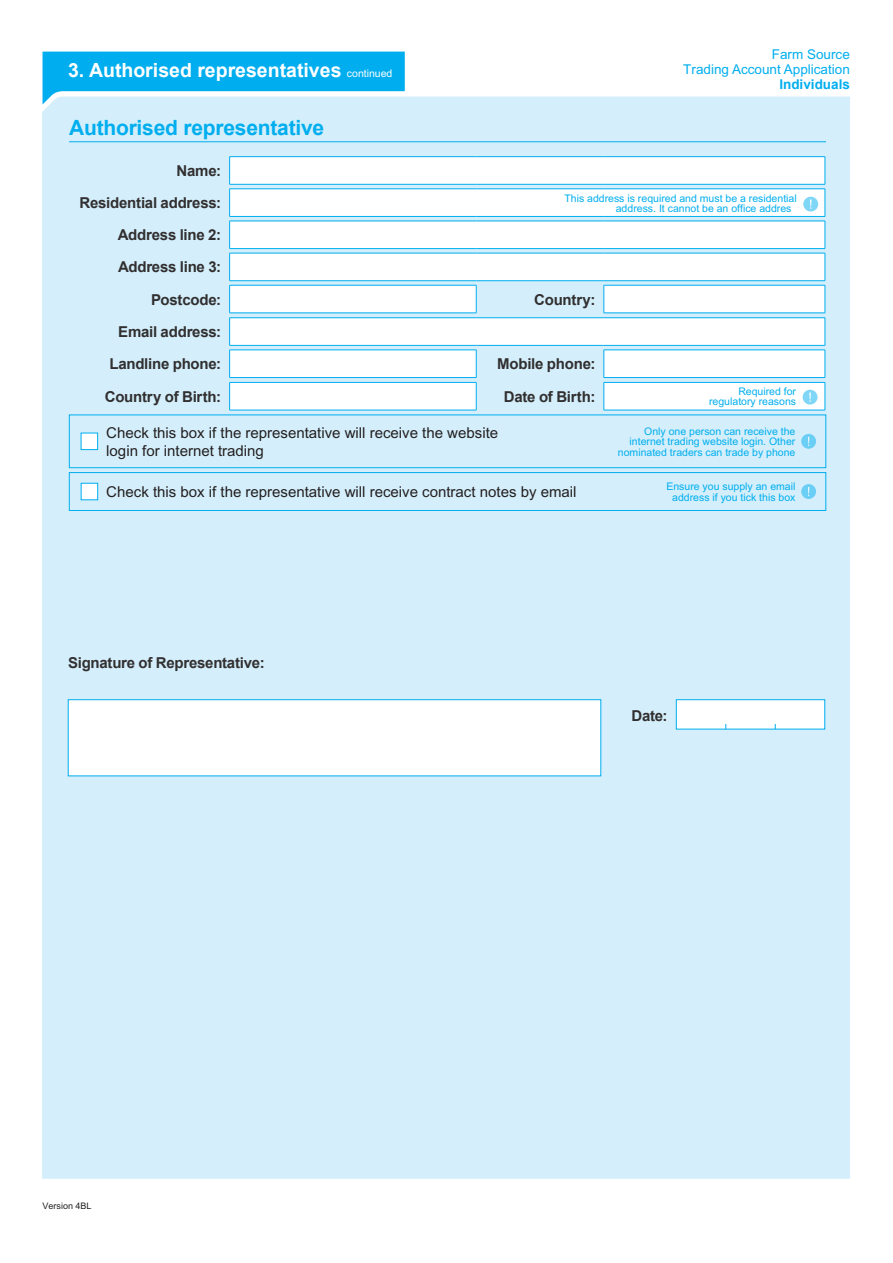
<style>
.page{position:relative;width:893px;height:1263px;background:#fff}
.page>*{position:absolute;margin:0;border:0;box-sizing:border-box;transform-origin:0 0}
.t1{font:700 21px "Arial";letter-spacing:-.01em;color:#00aeef}
.t2{font:700 19.5px "Arial";color:#fff}
.t3{font:700 15px/32.1px "Arial";letter-spacing:-.015em;color:#312f30;text-align:right}
.t4{font:15px/18px "Arial";color:#231f20}
.t5{font:700 15px "Arial";letter-spacing:-.015em;color:#323031}
.t6{font:13.5px/15px "Arial";color:#00aeef;text-align:right}
.t7{font:700 13.5px "Arial";color:#00aeef}
.t8{font:10.5px/10.5px "Arial";color:#00aeef;text-align:right}
.t9{font:9px "Arial";color:#242021}
.s1{font-weight:400;font-size:10.5px}
</style>
<div class="page">
<div style="left:42px;top:97px;width:808px;height:1082px;background:#d4effb"></div>
<svg style="left:43px;top:52px;width:362px;height:52px;background:#37bff2"></svg>
<hr style="left:69px;top:142px;width:757px;height:1px;background:#00aeef">
<hr style="left:229px;top:156px;width:247px;height:1px;background:#00aeef">
<hr style="left:476px;top:156px;width:128px;height:1px;background:#00aeef">
<hr style="left:604px;top:156px;width:221px;height:1px;background:#00aeef">
<div style="left:69px;top:415px;width:757px;height:53px;border:1px solid #00aeef"></div>
<div style="left:81px;top:433px;width:17px;height:17px;background:#fff;border:1px solid #00aeef"></div>
<svg style="left:801px;top:434px;width:15px;height:15px"></svg>
<hr style="left:229px;top:410px;width:247px;height:1px;background:#00aeef">
<hr style="left:604px;top:410px;width:221px;height:1px;background:#00aeef">
<svg style="left:68px;top:157px;width:758px;height:253px"></svg>
<div style="left:69px;top:472px;width:757px;height:39px;border:1px solid #00aeef"></div>
<div style="left:81px;top:483px;width:17px;height:17px;background:#fff;border:1px solid #00aeef"></div>
<svg style="left:801px;top:484px;width:15px;height:15px"></svg>
<div style="left:68px;top:699px;width:533px;height:77px;background:#fff;border:1px solid #00aeef"></div>
<div style="left:676px;top:699px;width:149px;height:30px;background:#fff;border:1px solid #00aeef"></div>
<h2 class="t2" style="left:68px;top:57px;width:326px">3. Authorised representatives <span class="s1">continued</span></h2>
<h1 class="t1" style="left:69px;top:114px;width:257px">Authorised representative</h1>
<h3 class="t3" style="left:80px;top:155px;width:143px">Name:<br>Residential address:<br>Address line 2:<br>Address line 3:<br>Postcode:</h3>
<h3 class="t3" style="left:109px;top:316px;width:113px;text-align:center">Email address:<br>Landline phone:</h3>
<p class="t6" style="left:683px;top:46px;width:168px">Farm Source<br>Trading Account Application</p>
<p class="t7" style="left:779px;top:75px;width:72px">Individuals</p>
<p class="t8" style="left:616px;top:193px;width:182px;text-align:left;text-indent:-51px">This address is required and must be a residential address. It cannot be an office addres</p>
<h3 class="t3" style="left:534px;top:284px;width:63px">Country:</h3>
<h3 class="t3" style="left:497px;top:348px;width:100px">Mobile phone:</h3>
<h3 class="t3" style="left:105px;top:381px;width:118px">Country of Birth:</h3>
<h3 class="t3" style="left:504px;top:381px;width:93px">Date of Birth:</h3>
<p class="t8" style="left:709px;top:386px;width:88px">Required for regulatory reasons</p>
<h3 class="t4" style="left:106px;top:423px;width:393px">Check this box if the representative will receive the website login for internet trading</h3>
<p class="t8" style="left:618px;top:426px;width:179px">Only one person can receive the internet trading website login. Other nominated traders can trade by phone</p>
<h3 class="t4" style="left:106px;top:483px;width:472px">Check this box if the representative will receive contract notes by email</h3>
<p class="t8" style="left:666px;top:481px;width:130px;text-align:center">Ensure you supply an email address if you tick this box</p>
<h3 class="t5" style="left:68px;top:653px;width:198px">Signature of Representative:</h3>
<p class="t9" style="left:43px;top:1201px;width:51px">Version 4BL</p>
<h3 class="t3" style="left:631px;top:700px;width:38px">Date:</h3>
</div>
